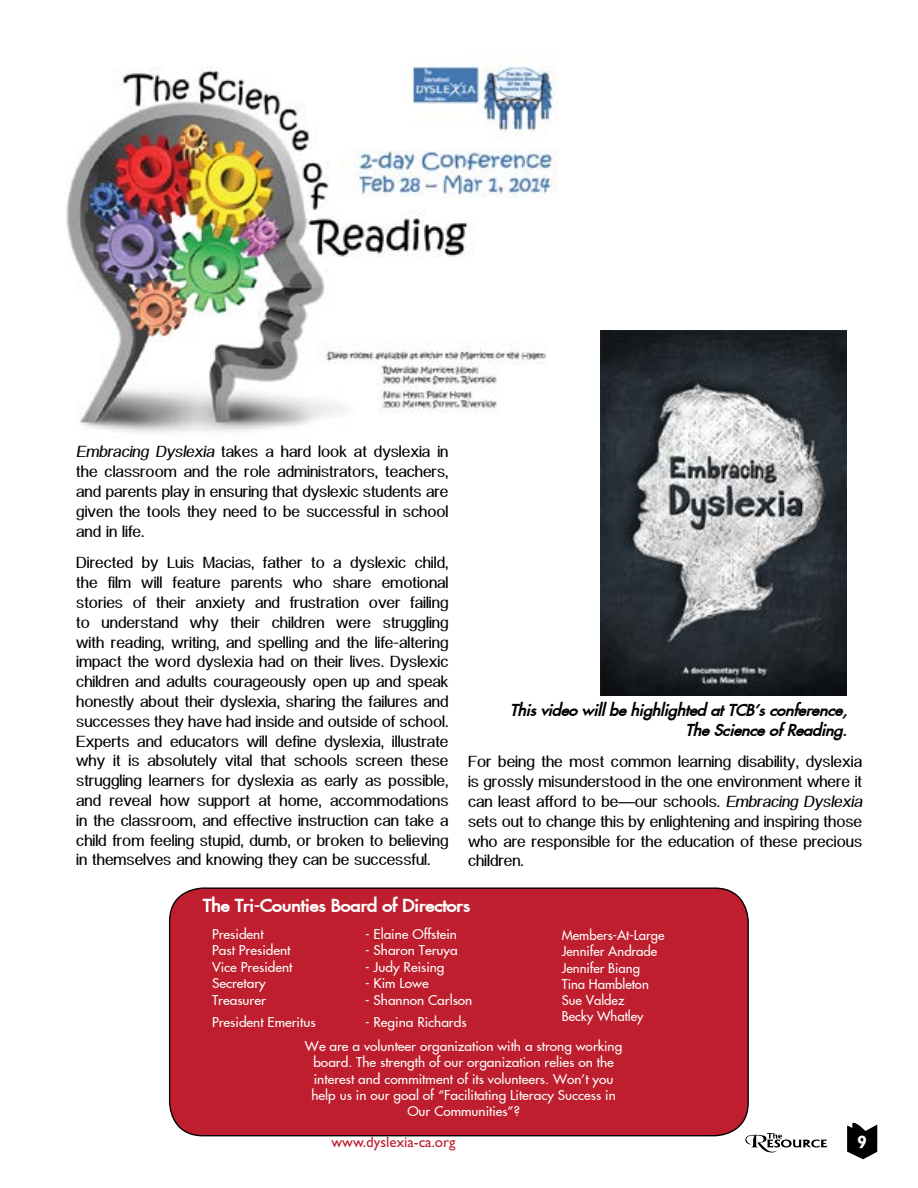
<style>
.page{position:relative;width:918px;height:1188px;background:#fff}
.page>*{position:absolute;margin:0;border:0;box-sizing:border-box;transform-origin:0 0}
.t1{font:700 18px "Fusi";color:#fff;scale:1.04 1}
.t2{font:700 18px "Gill Sans Std";color:#fff}
.t3{font:16.5px/19.8px "Alido";color:#000;text-align:justify}
.t4{font:italic 700 16.5px/19.8px "Fusi";color:#000;text-align:right}
.t5{font:15px "Gill Sans Std";color:#be1e2d}
.t6{font:13.5px/16.2px "Fusi Normal";color:#fff;scale:1.04 1}
.t7{font:13.5px/16.2px "Fusi Normal";color:#fff}
.s1{font-style:italic}
</style>
<div class="page">
<svg style="left:847px;top:1122px;width:30px;height:37px"></svg>
<svg style="left:745px;top:1133px;width:82px;height:20px"></svg>
<img style="left:66px;top:54px;width:492px;height:379px">
<img style="left:600px;top:331px;width:247px;height:365px">
<div style="left:170px;top:888px;width:578px;height:248px;background:#be1e2d;border-radius:33px"></div>
<div style="left:169px;top:887px;width:580px;height:249px;border:1px solid #000;border-radius:33px"></div>
<p class="t3" style="left:76px;top:442px;width:374px"><span class="s1">Embracing Dyslexia</span> takes a hard look at dyslexia in the classroom and the role administrators, teachers, and parents play in ensuring that dyslexic students are given the tools they need to be successful in school and in life.</p>
<p class="t3" style="left:76px;top:553px;width:374px">Directed by Luis Macias, father to a dyslexic child, the film will feature parents who share emotional stories of their anxiety and frustration over failing to understand why their children were struggling with reading, writing, and spelling and the life-altering impact the word dyslexia had on their lives. Dyslexic children and adults courageously open up and speak honestly about their dyslexia, sharing the failures and successes they have had inside and outside of school.<br>Experts and educators will define dyslexia, illustrate why it is absolutely vital that schools screen these struggling learners for dyslexia as early as possible, and reveal how support at home, accommodations in the classroom, and effective instruction can take a child from feeling stupid, dumb, or broken to believing in themselves and knowing they can be successful.</p>
<p class="t4" style="left:510px;top:700px;width:338px">This video will be highlighted at TCB’s conference,<br>The Science of Reading.</p>
<p class="t3" style="left:468px;top:752px;width:399px;text-align:left">For being the most common learning disability, dyslexia is grossly misunderstood in the one environment where it can least afford to be—our schools. <span class="s1">Embracing Dyslexia </span>sets out to change this by enlightening and inspiring those who are responsible for the education of these precious children.</p>
<p class="t1" style="left:203px;top:894px;width:258px">The Tri-Counties Board of Directors</p>
<p class="t6" style="left:212px;top:926px;width:51px">President</p>
<p class="t6" style="left:365px;top:926px;width:90px">- Elaine Offstein</p>
<p class="t6" style="left:212px;top:942px;width:77px">Past President</p>
<p class="t6" style="left:365px;top:942px;width:90px">- Sharon Teruya</p>
<p class="t6" style="left:212px;top:959px;width:79px">Vice President</p>
<p class="t6" style="left:365px;top:959px;width:78px">- Judy Reising</p>
<p class="t6" style="left:212px;top:975px;width:53px">Secretary</p>
<p class="t6" style="left:365px;top:975px;width:63px">- Kim Lowe</p>
<p class="t6" style="left:212px;top:992px;width:53px">Treasurer</p>
<p class="t6" style="left:365px;top:992px;width:105px">- Shannon Carlson</p>
<p class="t6" style="left:212px;top:1013px;width:101px">President Emeritus</p>
<p class="t7" style="left:562px;top:927px;width:104px">Members-At-Large<br>Jennifer Andrade<br>Jennifer Biang<br>Tina Hambleton<br>Sue Valdez<br>Becky Whatley</p>
<p class="t6" style="left:305px;top:1009px;width:307px;line-height:24.8px;text-indent:60px">- Regina Richards<br>We are a volunteer organization with a strong working</p>
<p class="t6" style="left:311px;top:1054px;width:294px;text-align:center">board. The strength of our organization relies on the interest and commitment of its volunteers. Won’t you help us in our goal of “Facilitating Literacy Success in Our Communities”?</p>
<p class="t5" style="left:331px;top:1134px;width:126px">www.dyslexia-ca.org</p>
<p class="t2" style="left:857px;top:1131px;width:11px">9</p>
</div>
